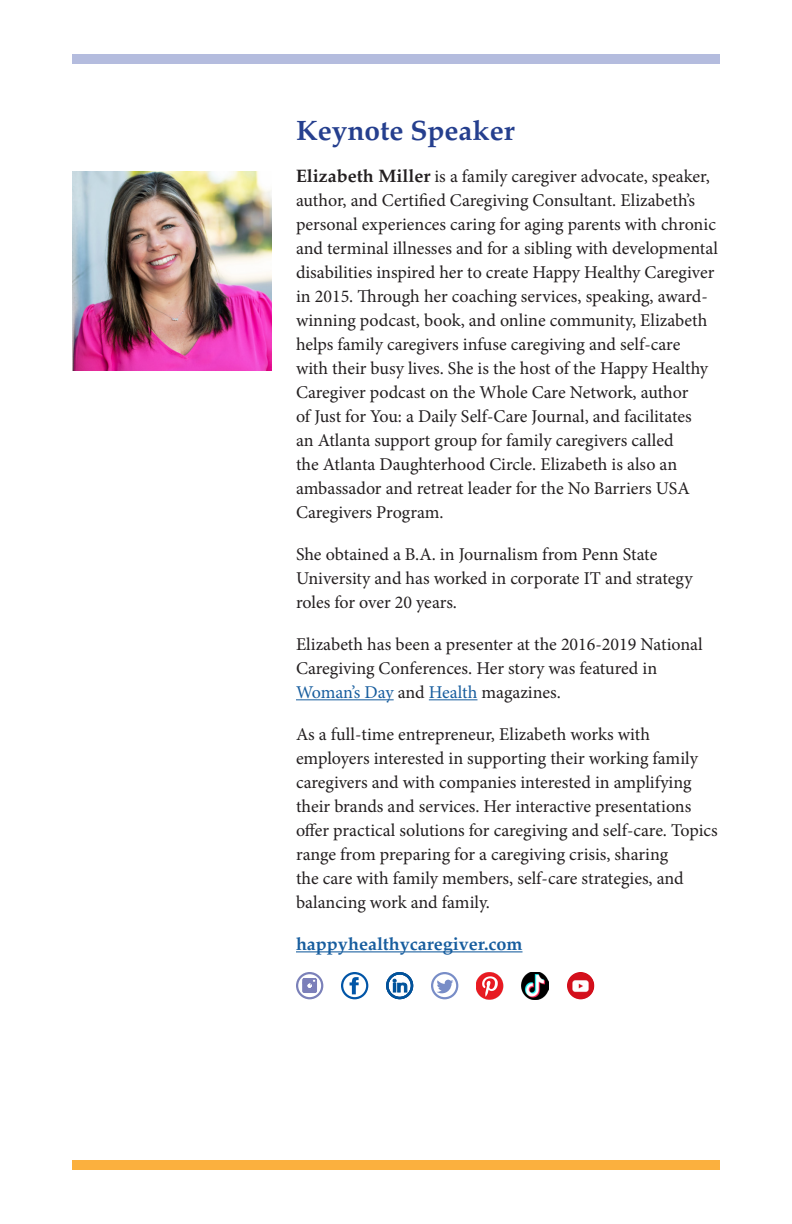
<style>
.page{position:relative;width:792px;height:1224px;background:#fff}
.page>*{position:absolute;margin:0;border:0;box-sizing:border-box;transform-origin:0 0}
.t1{font:700 28px "Palatino";color:#253f8e}
.t2{font:18px/24px "Minion Pro";color:#231f20}
.t3{font:700 18px "Palatino";color:#175d9e}
.s1{font-family:"Palatino";font-weight:700}
.s2{color:#175d9e}
</style>
<div class="page">
<img style="left:567px;top:972px;width:27px;height:27px;border-radius:14px">
<hr style="left:296px;top:699px;width:98px;height:1px;background:#175d9e">
<hr style="left:429px;top:699px;width:48px;height:1px;background:#175d9e">
<hr style="left:296px;top:951px;width:227px;height:1px;background:#175d9e">
<div style="left:72px;top:54px;width:648px;height:10px;background:#b4bcde"></div>
<div style="left:72px;top:1160px;width:648px;height:10px;background:#fbb03e"></div>
<img style="left:72px;top:171px;width:200px;height:200px">
<div style="left:296px;top:972px;width:27px;height:27px;border:2px solid #7b81b9;border-radius:50%"></div>
<svg style="left:303px;top:979px;width:14px;height:14px"></svg>
<svg style="left:350px;top:977px;width:9px;height:17px"></svg>
<div style="left:341px;top:972px;width:27px;height:27px;border:2px solid #0155a7;border-radius:50%"></div>
<svg style="left:393px;top:979px;width:14px;height:13px"></svg>
<div style="left:386px;top:972px;width:27px;height:27px;border:3px solid #00539b;border-radius:50%"></div>
<div style="left:386px;top:972px;width:27px;height:27px;border:2px solid #00539b;border-radius:50%"></div>
<div style="left:431px;top:972px;width:27px;height:27px;border:2px solid #788dc7;border-radius:50%"></div>
<svg style="left:437px;top:980px;width:16px;height:13px"></svg>
<img style="left:476px;top:972px;width:27px;height:27px">
<img style="left:521px;top:972px;width:27px;height:27px">
<p class="t1" style="left:296px;top:107px;width:220px">Keynote Speaker</p>
<p class="t2" style="left:296px;top:164px;width:424px"><span class="s1">Elizabeth Miller</span> is a family caregiver advocate, speaker, author, and Certified Caregiving Consultant. Elizabeth’s personal experiences caring for aging parents with chronic and terminal illnesses and for a sibling with developmental disabilities inspired her to create Happy Healthy Caregiver in 2015. Through her coaching services, speaking, award&shy;winning podcast, book, and online community, Elizabeth helps family caregivers infuse caregiving and self-care<br>with their busy lives. She is the host of the Happy Healthy Caregiver podcast on the Whole Care Network, author<br>of Just for You: a Daily Self-Care Journal, and facilitates<br>an Atlanta support group for family caregivers called<br>the Atlanta Daughterhood Circle. Elizabeth is also an ambassador and retreat leader for the No Barriers USA Caregivers Program.</p>
<p class="t2" style="left:296px;top:542px;width:398px">She obtained a B.A. in Journalism from Penn State<br>University and has worked in corporate IT and strategy roles for over 20 years.</p>
<p class="t2" style="left:296px;top:632px;width:408px">Elizabeth has been a presenter at the 2016-2019 National<br>Caregiving Conferences. Her story was featured in<br><span class="s2">Woman’s Day</span> and <span class="s2">Health</span> magazines.</p>
<p class="t2" style="left:296px;top:722px;width:423px">As a full-time entrepreneur, Elizabeth works with employers interested in supporting their working family caregivers and with companies interested in amplifying their brands and services. Her interactive presentations offer practical solutions for caregiving and self-care. Topics range from preparing for a caregiving crisis, sharing<br>the care with family members, self-care strategies, and balancing work and family.</p>
<p class="t3" style="left:296px;top:929px;width:228px">happyhealthycaregiver.com</p>
</div>
